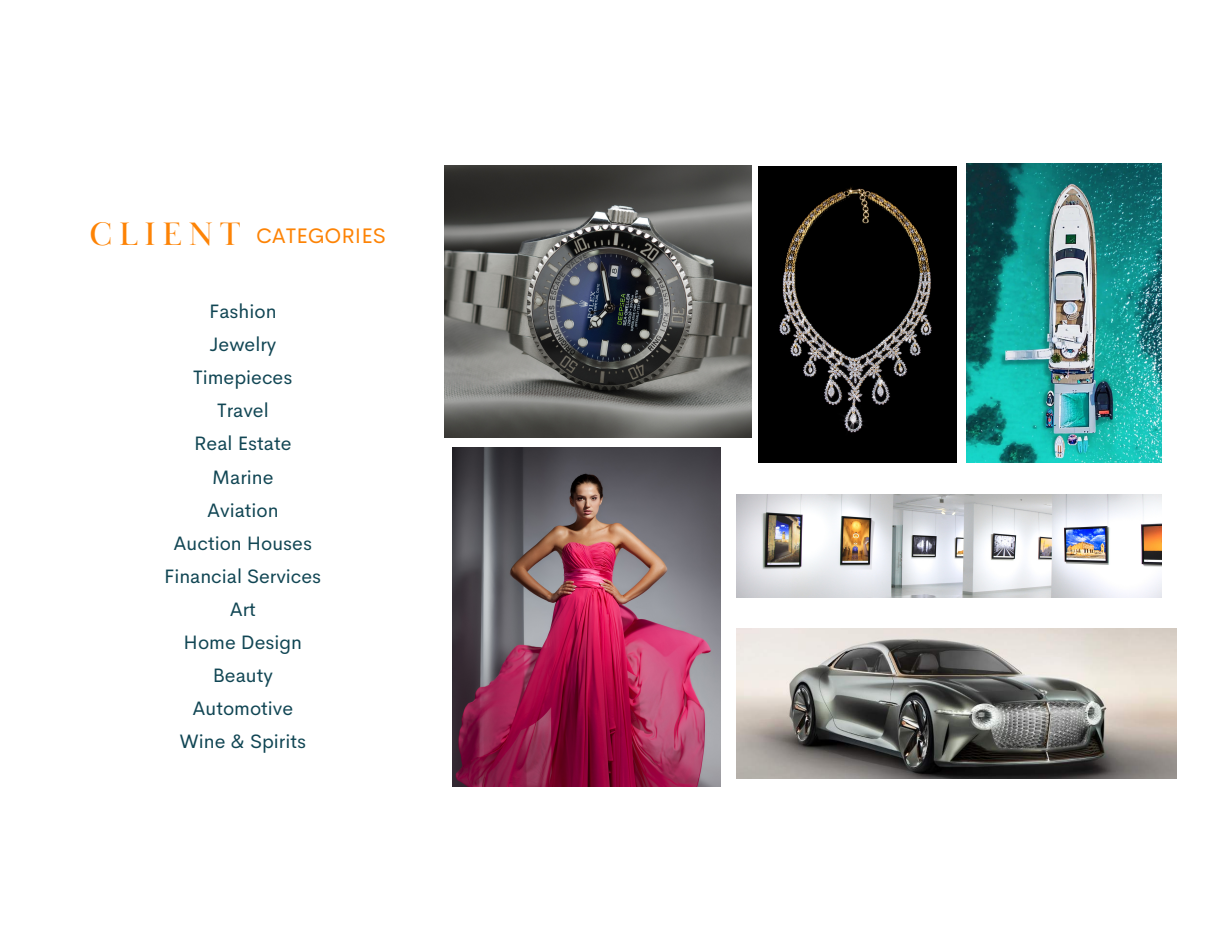
<style>
.page{position:relative;width:1219px;height:942px;background:#fff}
.page>*{position:absolute;margin:0;border:0;box-sizing:border-box;transform-origin:0 0}
.t1{font:33.44px "Baskerville Display PT";letter-spacing:.2em;color:#fd8305}
.t2{font:21.12px "Cerebri Sans";color:#fd8305}
.t3{font:19.48px "Cerebri Sans";color:#114654}
</style>
<div class="page">
<img style="left:966px;top:163px;width:195px;height:299px">
<img style="left:736px;top:628px;width:440px;height:150px">
<img style="left:736px;top:494px;width:425px;height:103px">
<img style="left:452px;top:447px;width:268px;height:339px">
<img style="left:444px;top:166px;width:307px;height:272px">
<img style="left:758px;top:166px;width:198px;height:296px">
<p class="t1" style="left:90px;top:214px;width:153px">CLIENT</p>
<p class="t2" style="left:256px;top:222px;width:131px">CATEGORIES</p>
<p class="t3" style="left:209px;top:298px;width:69px">Fashion</p>
<p class="t3" style="left:209px;top:331px;width:68px">Jewelry</p>
<p class="t3" style="left:193px;top:365px;width:101px">Timepieces</p>
<p class="t3" style="left:217px;top:398px;width:53px">Travel</p>
<p class="t3" style="left:194px;top:431px;width:99px">Real Estate</p>
<p class="t3" style="left:212px;top:464px;width:63px">Marine</p>
<p class="t3" style="left:207px;top:497px;width:73px">Aviation</p>
<p class="t3" style="left:173px;top:530px;width:140px">Auction Houses</p>
<p class="t3" style="left:164px;top:563px;width:159px">Financial Services</p>
<p class="t3" style="left:230px;top:596px;width:28px">Art</p>
<p class="t3" style="left:184px;top:629px;width:120px">Home Design</p>
<p class="t3" style="left:213px;top:663px;width:62px">Beauty</p>
<p class="t3" style="left:192px;top:696px;width:102px">Automotive</p>
<p class="t3" style="left:179px;top:729px;width:128px">Wine &amp; Spirits</p>
</div>
